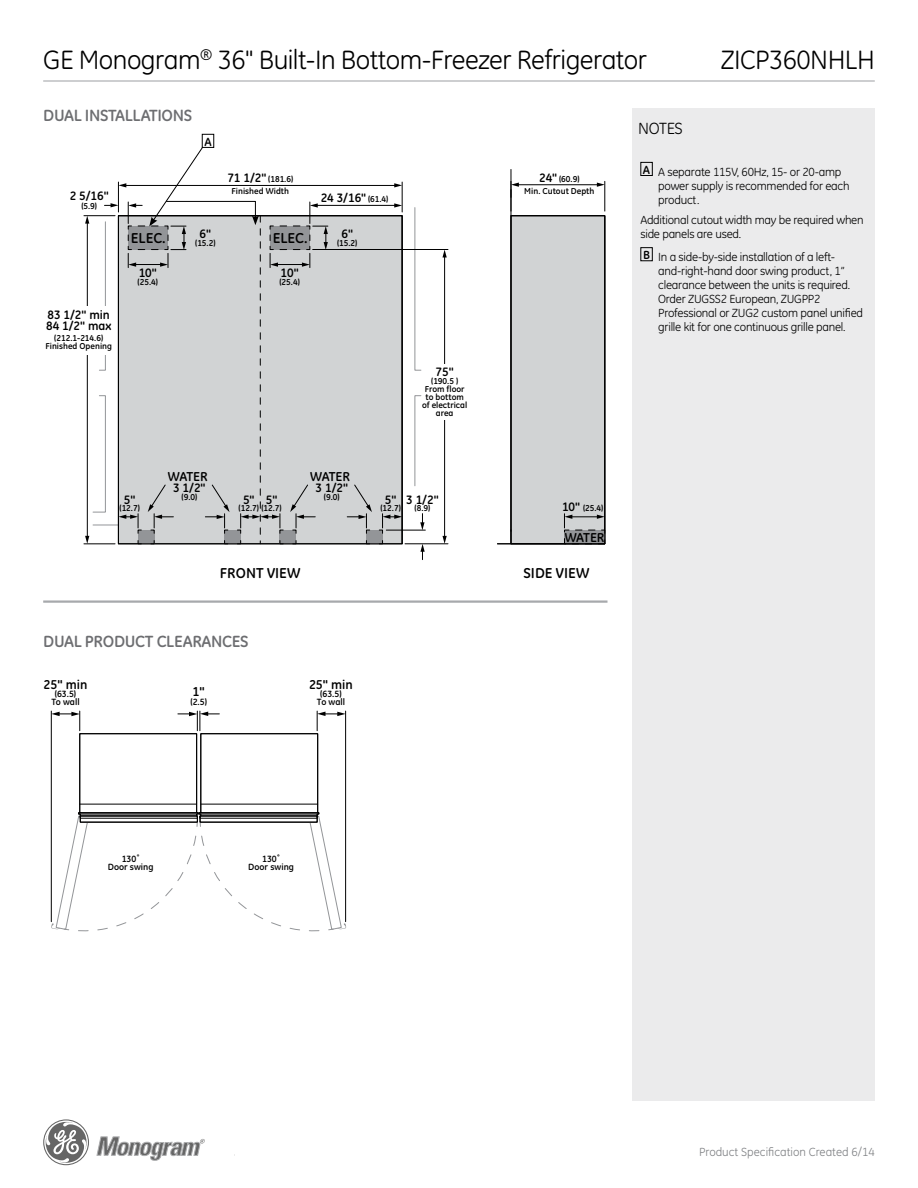
<style>
.page{position:relative;width:918px;height:1188px;background:#fff}
.page>*{position:absolute;margin:0;border:0;box-sizing:border-box;transform-origin:0 0}
.t1{font:27px "GE Inspira";letter-spacing:-.02em;color:#000}
.t2{font:700 16.5px "GE Inspira";letter-spacing:-.02em;color:#6d6e71}
.t3{font:16.5px "GE Inspira";letter-spacing:-.02em;color:#000}
.t4{font:700 14.55px "GE Inspira";color:#000}
.t5{font:700 13.2px "GE Inspira";letter-spacing:-.025em;color:#000}
.t6{font:700 13.05px "GE Inspira";color:#000}
.t7{font:700 12.45px/10.8px "GE Inspira";color:#000}
.t8{font:12px/13.8px "GE Inspira";letter-spacing:-.02em;color:#000}
.t9{font:12px "GE Inspira";color:#808285}
.t10{font:700 12px "GE Inspira";color:#000}
.t11{font:700 9.15px/8.4px "GE Inspira";color:#000;text-align:center}
.t12{font:700 8.7px/7.9px "GE Inspira";color:#000;text-align:center}
.s1{font-size:12.45px}
.s2{font-size:8.7px}
</style>
<div class="page">
<hr style="left:43px;top:80px;width:832px;height:2px;background:#a7a9ac">
<svg style="left:97px;top:1136px;width:108px;height:25px"></svg>
<svg style="left:43px;top:1119px;width:46px;height:46px"></svg>
<div style="left:632px;top:108px;width:243px;height:993px;background:#ebebec"></div>
<hr style="left:43px;top:600px;width:565px;height:3px;background:#a7a9ac">
<svg style="left:414px;top:395px;width:8px;height:91px"></svg>
<svg style="left:414px;top:207px;width:8px;height:164px"></svg>
<div style="left:118px;top:216px;width:284px;height:328px;background:#d1d3d4"></div>
<div style="left:366px;top:530px;width:17px;height:14px;background:#939598"></div>
<hr style="left:511px;top:169px;width:1px;height:375px;background:#000">
<hr style="left:125px;top:185px;width:271px;height:1px;background:#000">
<svg style="left:394px;top:183px;width:8px;height:4px"></svg>
<hr style="left:84px;top:543px;width:31px;height:1px;background:#000">
<hr style="left:84px;top:215px;width:31px;height:1px;background:#000">
<hr style="left:402px;top:182px;width:1px;height:30px;background:#000">
<hr style="left:313px;top:249px;width:135px;height:1px;background:#000">
<hr style="left:316px;top:205px;width:80px;height:1px;background:#000">
<svg style="left:394px;top:203px;width:8px;height:5px"></svg>
<hr style="left:444px;top:256px;width:1px;height:281px;background:#000">
<svg style="left:442px;top:250px;width:5px;height:7px"></svg>
<svg style="left:442px;top:536px;width:5px;height:7px"></svg>
<hr style="left:386px;top:530px;width:39px;height:1px;background:#000">
<svg style="left:420px;top:544px;width:5px;height:16px"></svg>
<svg style="left:420px;top:514px;width:5px;height:16px"></svg>
<hr style="left:405px;top:543px;width:43px;height:1px;background:#000">
<div style="left:434px;top:364px;width:23px;height:56px;background:#fff"></div>
<svg style="left:379px;top:514px;width:23px;height:20px"></svg>
<svg style="left:497px;top:181px;width:108px;height:363px"></svg>
<svg style="left:347px;top:484px;width:25px;height:50px"></svg>
<div style="left:640px;top:162px;width:13px;height:14px;border:1px solid #000"></div>
<div style="left:640px;top:247px;width:13px;height:14px;border:1px solid #000"></div>
<svg style="left:51px;top:711px;width:296px;height:221px"></svg>
<div style="left:202px;top:134px;width:12px;height:14px;border:1px solid #000"></div>
<svg style="left:85px;top:146px;width:243px;height:398px"></svg>
<h1 class="t1" style="left:43px;top:44px;width:605px">GE Monogram<sup>®</sup> 36" Built-In Bottom-Freezer Refrigerator</h1>
<h2 class="t2" style="left:43px;top:105px;width:150px">DUAL INSTALLATIONS</h2>
<p class="t10" style="left:204px;top:134px;width:9px">A</p>
<h2 class="t3" style="left:638px;top:119px;width:46px">NOTES</h2>
<h1 class="t1" style="left:721px;top:44px;width:156px">ZICP360NHLH</h1>
<p class="t12" style="left:227px;top:173px;width:67px;line-height:11.7px"><span class="s1">71 1/2"</span> (181.6)<br>Finished Width</p>
<p class="t12" style="left:524px;top:173px;width:72px;line-height:11.7px"><span class="s1">24"</span> (60.9)<br>Min. Cutout Depth</p>
<p class="t7" style="left:70px;top:190px;width:40px">2 5/16"</p>
<p class="t7" style="left:321px;top:192px;width:69px">24 3/16" <span class="s2">(61.4)</span></p>
<p class="t12" style="left:81px;top:202px;width:17px">(5.9)</p>
<p class="t7" style="left:200px;top:228px;width:13px">6"</p>
<p class="t12" style="left:195px;top:239px;width:22px">(15.2)</p>
<p class="t7" style="left:139px;top:267px;width:20px">10"</p>
<p class="t12" style="left:138px;top:278px;width:22px">(25.4)</p>
<p class="t7" style="left:46px;top:309px;width:67px">83 1/2" min<br>84 1/2" max</p>
<p class="t12" style="left:45px;top:334px;width:68px;line-height:8.4px">(212.1-214.6)<br>Finished Opening</p>
<p class="t4" style="left:131px;top:229px;width:36px">ELEC.</p>
<p class="t7" style="left:341px;top:228px;width:13px">6"</p>
<p class="t12" style="left:337px;top:239px;width:22px">(15.2)</p>
<p class="t7" style="left:281px;top:267px;width:20px">10"</p>
<p class="t12" style="left:279px;top:278px;width:22px">(25.4)</p>
<p class="t4" style="left:273px;top:229px;width:36px">ELEC.</p>
<p class="t7" style="left:124px;top:494px;width:13px">5"</p>
<p class="t12" style="left:120px;top:504px;width:22px">(12.7)</p>
<p class="t5" style="left:168px;top:468px;width:41px">WATER</p>
<p class="t7" style="left:173px;top:482px;width:34px">3 1/2"</p>
<p class="t12" style="left:182px;top:492px;width:17px">(9.0)</p>
<p class="t7" style="left:243px;top:494px;width:13px">5"</p>
<p class="t12" style="left:239px;top:504px;width:45px">(12.7) (12.7)</p>
<p class="t7" style="left:266px;top:494px;width:13px">5"</p>
<p class="t5" style="left:310px;top:468px;width:41px">WATER</p>
<p class="t7" style="left:316px;top:482px;width:34px">3 1/2"</p>
<p class="t12" style="left:324px;top:492px;width:17px">(9.0)</p>
<p class="t4" style="left:220px;top:563px;width:82px">FRONT VIEW</p>
<p class="t6" style="left:243px;top:571px;width:14px">5"</p>
<p class="t6" style="left:267px;top:571px;width:14px">5"</p>
<h2 class="t2" style="left:43px;top:631px;width:207px">DUAL PRODUCT CLEARANCES</h2>
<p class="t6" style="left:44px;top:676px;width:45px">25" min</p>
<p class="t11" style="left:51px;top:690px;width:30px">(63.5)<br>To wall</p>
<p class="t6" style="left:193px;top:684px;width:14px">1"</p>
<p class="t11" style="left:190px;top:697px;width:18px">(2.5)</p>
<p class="t6" style="left:309px;top:676px;width:45px">25" min</p>
<p class="t11" style="left:317px;top:690px;width:30px">(63.5)<br>To wall</p>
<p class="t7" style="left:436px;top:366px;width:20px">75"</p>
<p class="t12" style="left:422px;top:377px;width:47px">(190.5 )<br>From floor to bottom of electrical area</p>
<p class="t7" style="left:406px;top:494px;width:34px">3 1/2"</p>
<p class="t12" style="left:415px;top:504px;width:17px">(8.9)</p>
<p class="t7" style="left:385px;top:494px;width:13px">5"</p>
<p class="t12" style="left:380px;top:504px;width:22px">(12.7)</p>
<p class="t12" style="left:562px;top:504px;width:43px"><span class="s1">10"</span> (25.4)</p>
<p class="t5" style="left:565px;top:529px;width:41px">WATER</p>
<p class="t4" style="left:524px;top:563px;width:67px">SIDE VIEW</p>
<p class="t8" style="left:658px;top:165px;width:193px;text-indent:-15px"><sup>A</sup> A separate 115V, 60Hz, 15- or 20-amp power supply is recommended for each product.</p>
<p class="t8" style="left:640px;top:213px;width:225px">Additional cutout width may be required when side panels are used.</p>
<p class="t8" style="left:658px;top:250px;width:206px;text-indent:-15px"><sup>B</sup> In a side-by-side installation of a left&shy;and-right-hand door swing product, 1” clearance between the units is required.<br>Order ZUGSS2 European, ZUGPP2<br>Professional or ZUG2 custom panel unified grille kit for one continuous grille panel.</p>
<p class="t11" style="left:108px;top:854px;width:47px">130˚<br>Door swing</p>
<p class="t11" style="left:248px;top:854px;width:47px">130˚<br>Door swing</p>
<p class="t9" style="left:699px;top:1145px;width:177px">Product Specification Created 6/14</p>
</div>
